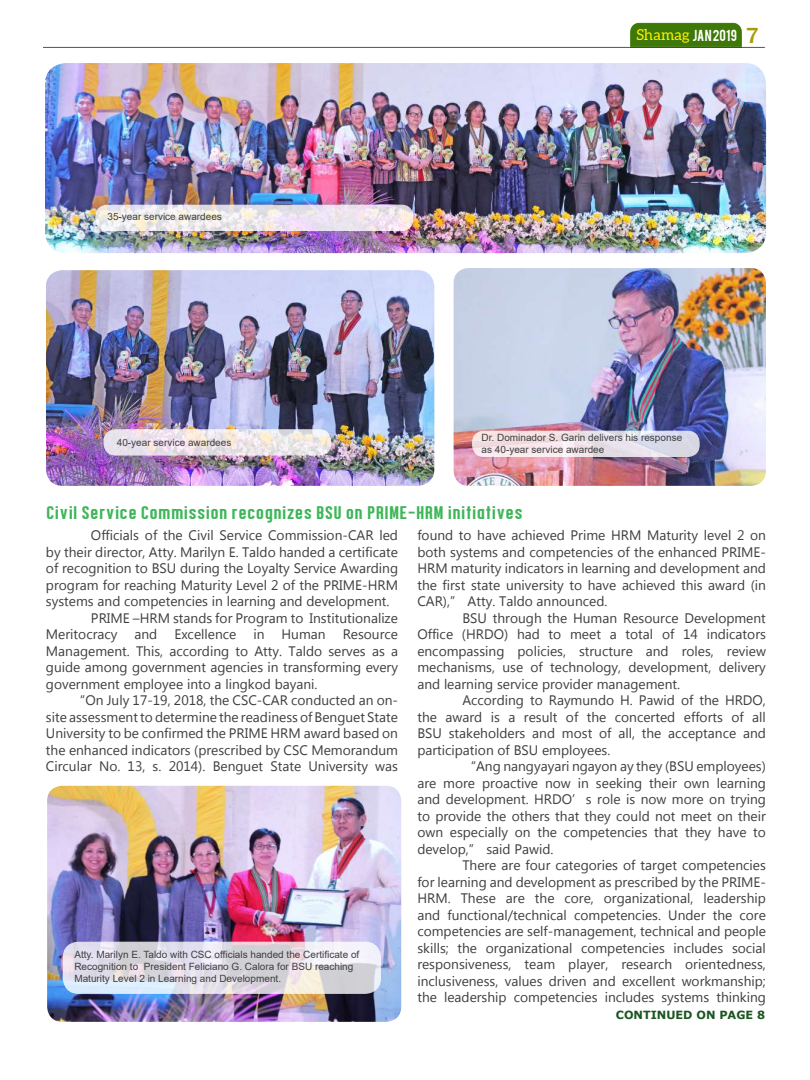
<style>
.page{position:relative;width:810px;height:1080px;background:#fff}
.page>*{position:absolute;margin:0;border:0;box-sizing:border-box;transform-origin:0 0}
.t1{font:18.75px "Confidel";letter-spacing:.05em;color:#3eb659}
.t2{font:13.75px/16.5px "Microsoft Tai Le";color:#3e3e3f;text-align:justify}
.t3{font:12.5px "Bebas";letter-spacing:.02em;color:#fff}
.t4{font:700 11.25px "Verdana";color:#1b5521}
.t5{font:10px/12px "Arial";color:#3e3e3f}
.s1{font-family:"Aleo";font-size:15px;color:#fff101}
.s2{font-family:"Franklin Gothic";font-weight:500;font-size:22.5px;color:#a79c01}
</style>
<div class="page">
<img style="left:630px;top:22px;width:112px;height:23px">
<img style="left:43px;top:45px;width:722px;height:2px">
<img style="left:45px;top:63px;width:721px;height:190px">
<img style="left:46px;top:270px;width:388px;height:216px">
<svg style="left:96px;top:205px;width:317px;height:25px"></svg>
<div style="left:95px;top:205px;width:318px;height:26px;border:1px solid #fff;border-radius:11px"></div>
<svg style="left:104px;top:430px;width:227px;height:25px;background:#ede5e7"></svg>
<div style="left:104px;top:429px;width:227px;height:27px;border:1px solid #fff;border-radius:11px"></div>
<img style="left:454px;top:268px;width:312px;height:218px">
<img style="left:47px;top:786px;width:354px;height:236px">
<svg style="left:63px;top:942px;width:317px;height:51px;background:#dfdde5"></svg>
<div style="left:63px;top:942px;width:318px;height:52px;border:1px solid #fff;border-radius:15px"></div>
<svg style="left:473px;top:431px;width:226px;height:25px;background:#eae0e8"></svg>
<div style="left:472px;top:431px;width:228px;height:26px;border:1px solid #fff;border-radius:11px"></div>
<p class="t5" style="left:107px;top:210px;width:116px">35-year service awardees</p>
<p class="t5" style="left:117px;top:436px;width:116px">40-year service awardees</p>
<p class="t3" style="left:636px;top:27px;width:124px"><span class="s1">Shamag</span> JAN 2019 <span class="s2">7</span></p>
<p class="t5" style="left:482px;top:431px;width:202px">Dr. Dominador S. Garin delivers his response as 40-year service awardee</p>
<h1 class="t1" style="left:47px;top:502px;width:477px">Civil Service Commission recognizes BSU on PRIME-HRM initiatives</h1>
<p class="t2" style="left:91px;top:528px;width:309px">Officials of the Civil Service Commission-CAR led</p>
<p class="t2" style="left:46px;top:545px;width:354px">by their director, Atty. Marilyn E. Taldo handed a certificate</p>
<p class="t2" style="left:46px;top:561px;width:354px">of recognition to BSU during the Loyalty Service Awarding</p>
<p class="t2" style="left:46px;top:578px;width:354px">program for reaching Maturity Level 2 of the PRIME-HRM</p>
<p class="t2" style="left:46px;top:594px;width:345px">systems and competencies in learning and development.</p>
<p class="t2" style="left:91px;top:611px;width:309px">PRIME –HRM stands for Program to Institutionalize</p>
<p class="t2" style="left:46px;top:627px;width:354px">Meritocracy and Excellence in Human Resource</p>
<p class="t2" style="left:46px;top:644px;width:354px">Management. This, according to Atty. Taldo serves as a</p>
<p class="t2" style="left:46px;top:660px;width:354px">guide among government agencies in transforming every</p>
<p class="t2" style="left:46px;top:677px;width:273px">government employee into a lingkod bayani.</p>
<p class="t2" style="left:72px;top:693px;width:328px">“On July 17-19, 2018, the CSC-CAR conducted an on-</p>
<p class="t2" style="left:46px;top:710px;width:354px">site assessment to determine the readiness of Benguet State</p>
<p class="t2" style="left:46px;top:726px;width:354px">University to be confirmed the PRIME HRM award based on</p>
<p class="t2" style="left:46px;top:743px;width:354px">the enhanced indicators (prescribed by CSC Memorandum</p>
<p class="t2" style="left:46px;top:759px;width:354px">Circular No. 13, s. 2014). Benguet State University was</p>
<p class="t5" style="left:74px;top:948px;width:287px">Atty. Marilyn E. Taldo with CSC officials handed the Certificate of<br>Recognition to President Feliciano G. Calora for BSU reaching<br>Maturity Level 2 in Learning and Development.</p>
<p class="t2" style="left:417px;top:528px;width:350px">found to have achieved Prime HRM Maturity level 2 on both systems and competencies of the enhanced PRIME-HRM maturity indicators in learning and development and the first state university to have achieved this award (in CAR),” Atty. Taldo announced.</p>
<p class="t2" style="left:417px;top:611px;width:350px;text-indent:45px">BSU through the Human Resource Development Office (HRDO) had to meet a total of 14 indicators encompassing policies, structure and roles, review mechanisms, use of technology, development, delivery and learning service provider management.</p>
<p class="t2" style="left:417px;top:693px;width:350px;text-indent:45px">According to Raymundo H. Pawid of the HRDO, the award is a result of the concerted efforts of all BSU stakeholders and most of all, the acceptance and participation of BSU employees.</p>
<p class="t2" style="left:417px;top:759px;width:350px;text-indent:45px">“Ang nangyayari ngayon ay they (BSU employees) are more proactive now in seeking their own learning and development. HRDO’s role is now more on trying to provide the others that they could not meet on their own especially on the competencies that they have to develop,” said Pawid.</p>
<p class="t2" style="left:417px;top:858px;width:350px;text-indent:45px">There are four categories of target competencies for learning and development as prescribed by the PRIME-HRM. These are the core, organizational, leadership and functional/technical competencies. Under the core competencies are self-management, technical and people skills; the organizational competencies includes social responsiveness, team player, research orientedness, inclusiveness, values driven and excellent workmanship; the leadership competencies includes systems thinking</p>
<p class="t4" style="left:616px;top:1007px;width:151px">CONTINUED ON PAGE 8</p>
</div>
